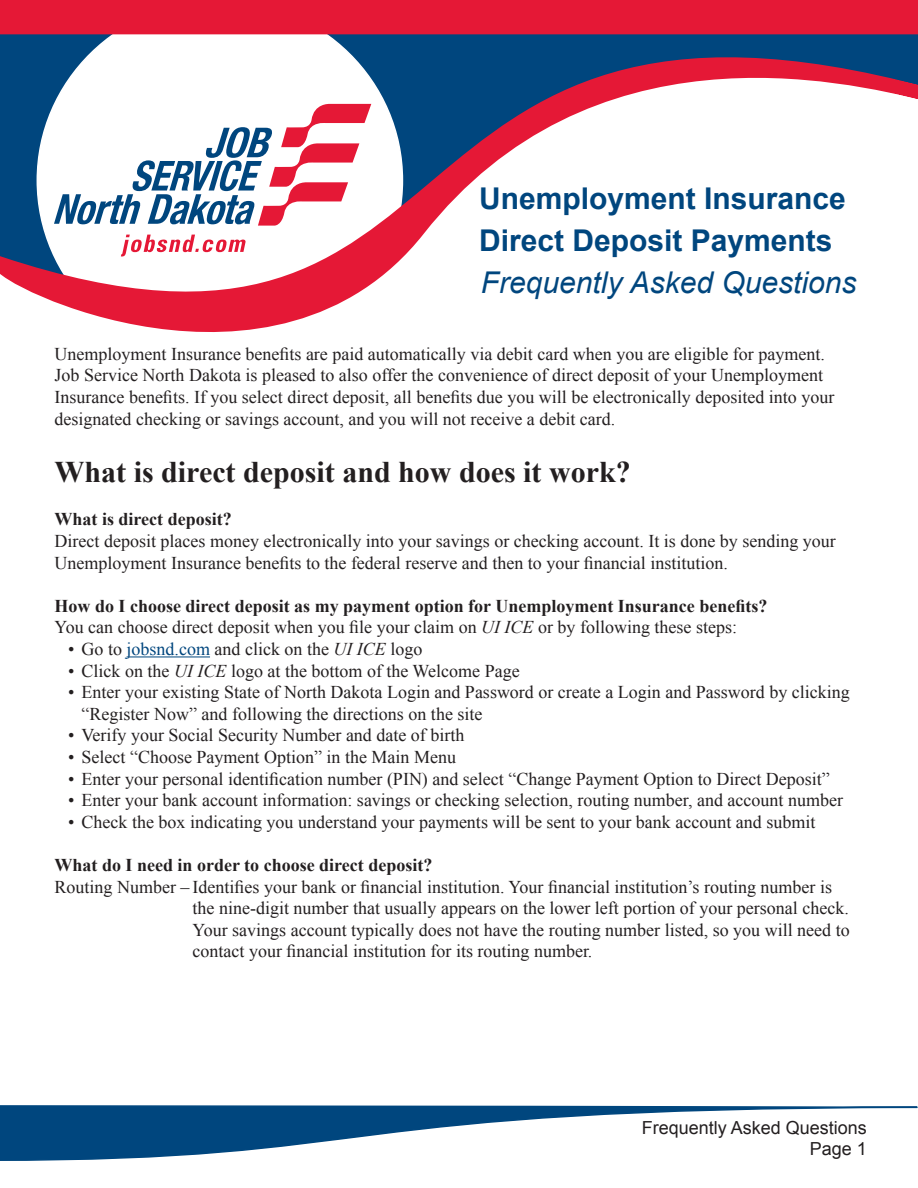
<style>
.page{position:relative;width:918px;height:1188px;background:#fff}
.page>*{position:absolute;margin:0;border:0;box-sizing:border-box;transform-origin:0 0}
.t1{font:700 30px "Arial";color:#00467e}
.t2{font:700 30px "Times New Roman";color:#231f20}
.t3{font:italic 30px "Arial";color:#00467e}
.t4{font:18px/21.6px "Times New Roman";color:#231f20}
.t5{font:700 18px "Times New Roman";color:#231f20}
.t6{font:18px "Arial";color:#231f20}
.s1{font-style:italic}
.s2{color:#00467e}
</style>
<div class="page">
<svg style="left:0;top:1105px;width:918px;height:56px"></svg>
<svg style="left:0;top:34px;width:918px;height:298px"></svg>
<div style="left:0;top:0;width:918px;height:34px;background:#e51836"></div>
<svg style="left:54px;top:104px;width:317px;height:122px"></svg>
<svg style="left:121px;top:235px;width:125px;height:21px"></svg>
<hr style="left:127px;top:657px;width:83px;height:1px;background:#00467e">
<p class="t1" style="left:479px;top:178px;width:368px">Unemployment Insurance</p>
<p class="t1" style="left:479px;top:220px;width:355px">Direct Deposit Payments</p>
<p class="t3" style="left:481px;top:263px;width:377px">Frequently Asked Questions</p>
<p class="t4" style="left:55px;top:343px;width:781px">Unemployment Insurance benefits are paid automatically via debit card when you are eligible for payment.<br>Job Service North Dakota is pleased to also offer the convenience of direct deposit of your Unemployment Insurance benefits. If you select direct deposit, all benefits due you will be electronically deposited into your designated checking or savings account, and you will not receive a debit card.</p>
<p class="t2" style="left:55px;top:451px;width:578px">What is direct deposit and how does it work?</p>
<p class="t5" style="left:55px;top:507px;width:179px">What is direct deposit?</p>
<p class="t4" style="left:55px;top:530px;width:783px">Direct deposit places money electronically into your savings or checking account. It is done by sending your<br>Unemployment Insurance benefits to the federal reserve and then to your financial institution.</p>
<p class="t5" style="left:55px;top:593px;width:714px">How do I choose direct deposit as my payment option for Unemployment Insurance benefits?</p>
<p class="t4" style="left:55px;top:616px;width:684px">You can choose direct deposit when you file your claim on <span class="s1">UI ICE</span> or by following these steps:</p>
<p class="t4" style="left:68px;top:638px;width:356px">• Go to <span class="s2">jobsnd.com</span> and click on the <span class="s1">UI ICE</span> logo</p>
<p class="t4" style="left:68px;top:659px;width:453px">• Click on the <span class="s1">UI ICE</span> logo at the bottom of the Welcome Page</p>
<p class="t4" style="left:82px;top:681px;width:770px;text-indent:-14px">• Enter your existing State of North Dakota Login and Password or create a Login and Password by clicking “Register Now” and following the directions on the site</p>
<p class="t4" style="left:68px;top:724px;width:398px">• Verify your Social Security Number and date of birth</p>
<p class="t4" style="left:68px;top:746px;width:389px">• Select “Choose Payment Option” in the Main Menu</p>
<p class="t4" style="left:68px;top:767px;width:763px">• Enter your personal identification number (PIN) and select “Change Payment Option to Direct Deposit”</p>
<p class="t4" style="left:68px;top:789px;width:777px">• Enter your bank account information: savings or checking selection, routing number, and account number</p>
<p class="t4" style="left:68px;top:811px;width:749px">• Check the box indicating you understand your payments will be sent to your bank account and submit</p>
<p class="t5" style="left:55px;top:853px;width:379px">What do I need in order to choose direct deposit?</p>
<p class="t4" style="left:193px;top:875px;width:659px;text-indent:-138px">Routing Number – Identifies your bank or financial institution. Your financial institution’s routing number is the nine-digit number that usually appears on the lower left portion of your personal check.<br>Your savings account typically does not have the routing number listed, so you will need to contact your financial institution for its routing number.</p>
<p class="t6" style="left:642px;top:1116px;width:227px">Frequently Asked Questions</p>
<p class="t6" style="left:810px;top:1137px;width:59px">Page 1</p>
</div>
